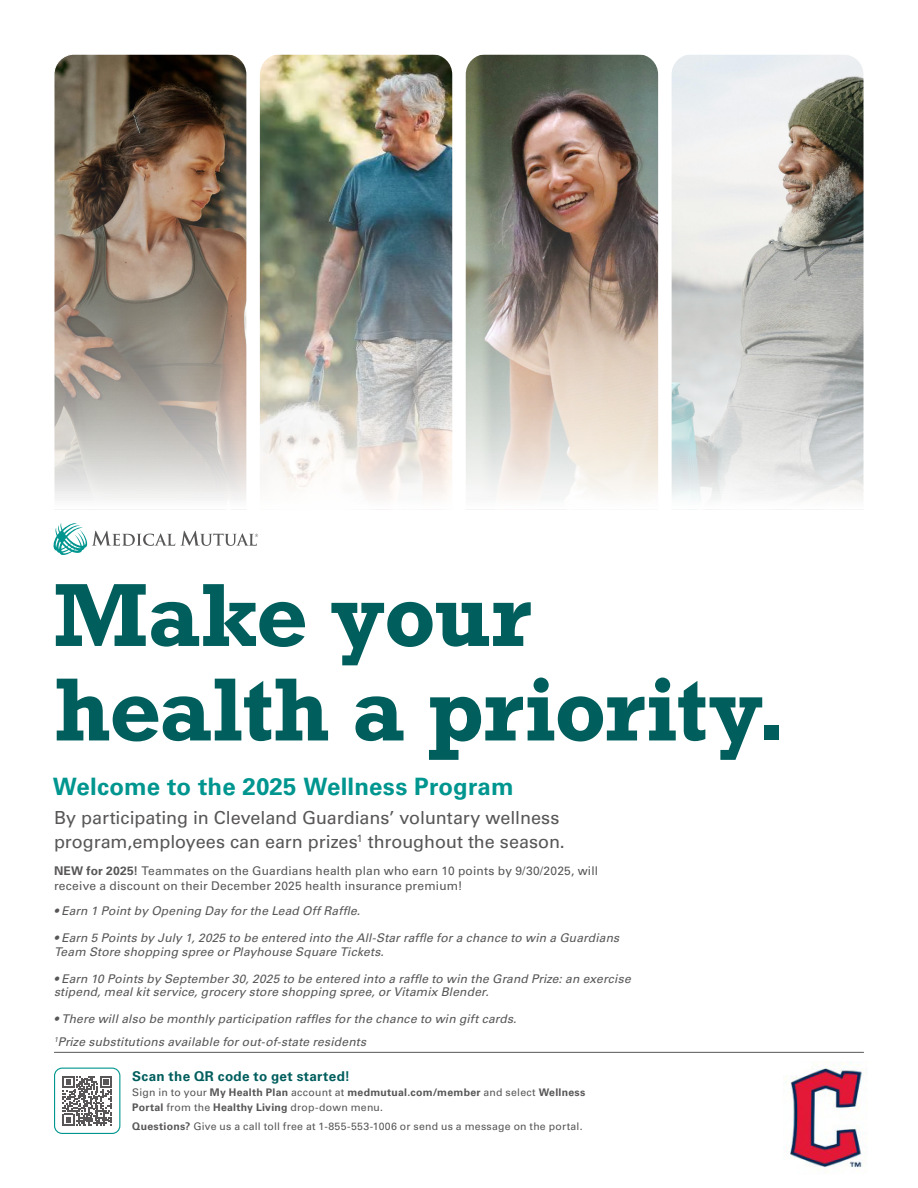
<style>
.page{position:relative;width:918px;height:1188px;background:#fff}
.page>*{position:absolute;margin:0;border:0;box-sizing:border-box;transform-origin:0 0}
.t1{font:700 84px/94.5px "Rockwell";letter-spacing:-.01em;color:#005e5d}
.Intro{font:700 24px "Univers LT Std";letter-spacing:.005em;color:#00968f}
.t2{font:18px/24px "Univers LT Std";letter-spacing:-.005em;color:#585657}
.Body{font:700 13.5px "Univers LT Std";letter-spacing:.025em;color:#005e5d}
.t3{font:italic 12px/13.5px "Univers LT Std";letter-spacing:.015em;color:#585657}
.t4{font:12px/15px "Univers LT Std";letter-spacing:.015em;color:#585657}
.Body-2{font:700 10.5px/15px "Univers LT Std";letter-spacing:.025em;color:#585657}
.Body-3{font:10.5px "Univers LT Std";letter-spacing:.025em;color:#585657}
.s1{font-weight:700}
.s2{font-weight:400}
</style>
<div class="page">
<img style="left:54px;top:54px;width:810px;height:456px">
<hr style="left:54px;top:1052px;width:810px;height:1px;background:#585657">
<svg style="left:53px;top:523px;width:205px;height:32px"></svg>
<svg style="left:62px;top:1076px;width:50px;height:50px"></svg>
<div style="left:54px;top:1068px;width:66px;height:66px;border:1px solid #00968f;border-radius:8px"></div>
<img style="left:783px;top:1061px;width:84px;height:111px">
<h1 class="t1" style="left:53px;top:567px;width:736px">Make your health a priority.</h1>
<p class="Intro" style="left:53px;top:772px;width:462px">Welcome to the 2025 Wellness Program</p>
<h1 class="t2" style="left:54px;top:805px;width:512px">By participating in Cleveland Guardians’ voluntary wellness program,employees can earn prizes<sup>1</sup> throughout the season.</h1>
<h1 class="t4" style="left:54px;top:863px;width:546px"><span class="s1">NEW for 2025!</span> Teammates on the Guardians health plan who earn 10 points by 9/30/2025, will receive a discount on their December 2025 health insurance premium!</h1>
<h1 class="t3" style="left:54px;top:904px;width:308px">• Earn 1 Point by Opening Day for the Lead Off Raffle.</h1>
<h1 class="t3" style="left:54px;top:931px;width:567px">• Earn 5 Points by July 1, 2025 to be entered into the All-Star raffle for a chance to win a Guardians<br>Team Store shopping spree or Playhouse Square Tickets.</h1>
<h1 class="t3" style="left:54px;top:972px;width:578px">• Earn 10 Points by September 30, 2025 to be entered into a raffle to win the Grand Prize: an exercise stipend, meal kit service, grocery store shopping spree, or Vitamix Blender.</h1>
<h1 class="t3" style="left:54px;top:1012px;width:464px">• There will also be monthly participation raffles for the chance to win gift cards.</h1>
<h1 class="t3" style="left:54px;top:1035px;width:314px"><sup>1</sup>Prize substitutions available for out-of-state residents</h1>
<p class="Body" style="left:132px;top:1069px;width:219px">Scan the QR code to get started!</p>
<p class="Body-2" style="left:132px;top:1085px;width:455px"><span class="s2">Sign in to your</span> My Health Plan <span class="s2">account at</span> medmutual.com/member <span class="s2">and select</span> Wellness<br>Portal <span class="s2">from the</span> Healthy Living <span class="s2">drop-down menu.</span></p>
<p class="Body-3" style="left:132px;top:1120px;width:452px"><span class="s1">Questions?</span> Give us a call toll free at 1-855-553-1006 or send us a message on the portal.</p>
</div>
